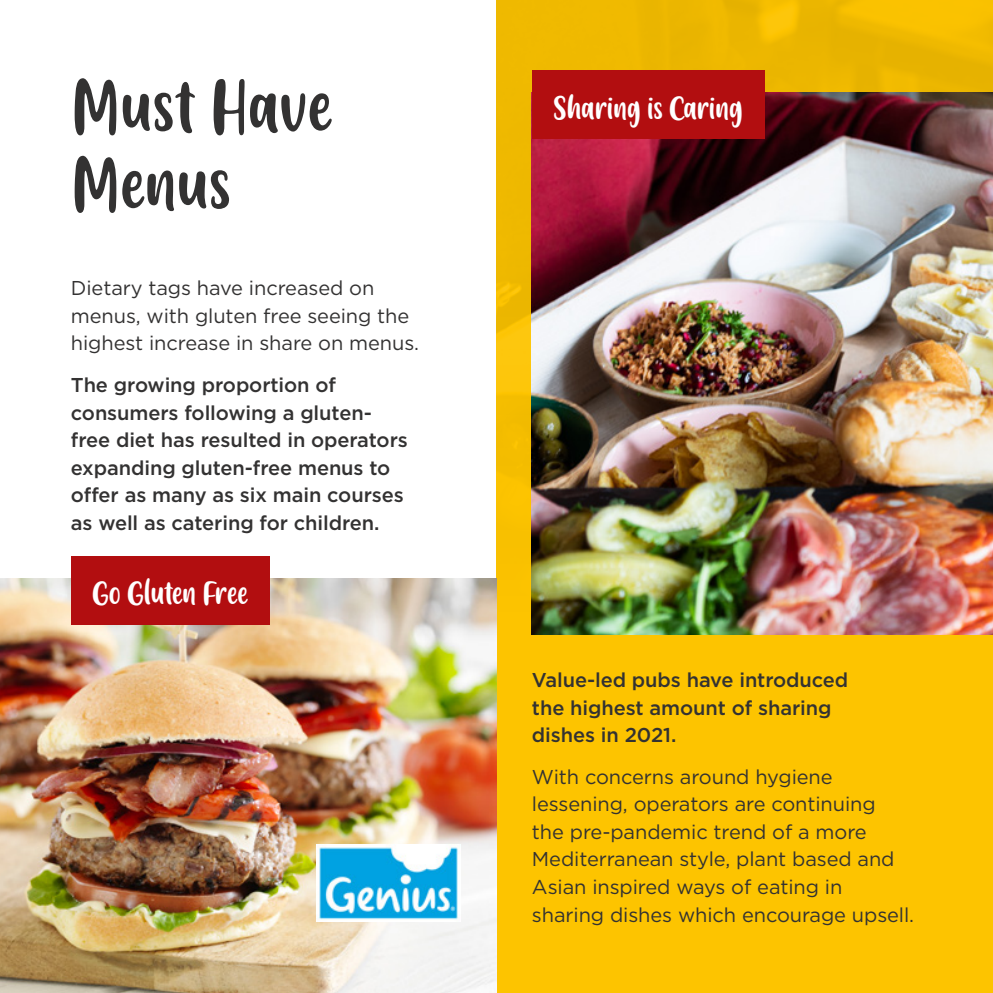
<style>
.page{position:relative;width:993px;height:993px;background:#fff}
.page>*{position:absolute;margin:0;border:0;box-sizing:border-box;transform-origin:0 0}
.t1{font:75px/77.5px "Friendly Schoolmates";color:#333232}
.t2{font:32.5px "Friendly Schoolmates";letter-spacing:-.005em;color:#fff}
.t3{font:20px/27.5px "Gotham HTF";letter-spacing:-.005em;color:#333232}
.t4{font:500 20px/27.5px "Gotham HTF";letter-spacing:-.005em;color:#333232}
</style>
<div class="page">
<div style="left:496px;top:0;width:496px;height:992px;background:#fdc400"></div>
<img style="left:496px;top:0;width:496px;height:636px">
<img style="left:0;top:578px;width:496px;height:414px">
<img style="left:531px;top:93px;width:461px;height:541px">
<img style="left:316px;top:843px;width:144px;height:77px">
<div style="left:71px;top:556px;width:198px;height:68px;background:#b20e10"></div>
<div style="left:531px;top:71px;width:233px;height:68px;background:#b20e10"></div>
<h1 class="t1" style="left:71px;top:70px;width:263px">Must Have<br>Menus</h1>
<p class="t3" style="left:71px;top:274px;width:349px">Dietary tags have increased on menus, with gluten free seeing the highest increase in share on menus.</p>
<p class="t4" style="left:71px;top:370px;width:338px">The growing proportion of consumers following a gluten&shy;free diet has resulted in operators expanding gluten-free menus to offer as many as six main courses as well as catering for children.</p>
<h2 class="t2" style="left:92px;top:574px;width:157px">Go Gluten Free</h2>
<h2 class="t2" style="left:553px;top:90px;width:191px">Sharing is Caring</h2>
<p class="t4" style="left:532px;top:665px;width:318px">Value-led pubs have introduced the highest amount of sharing dishes in 2021.</p>
<p class="t3" style="left:532px;top:762px;width:383px">With concerns around hygiene lessening, operators are continuing<br>the pre-pandemic trend of a more Mediterranean style, plant based and Asian inspired ways of eating in sharing dishes which encourage upsell.</p>
</div>
